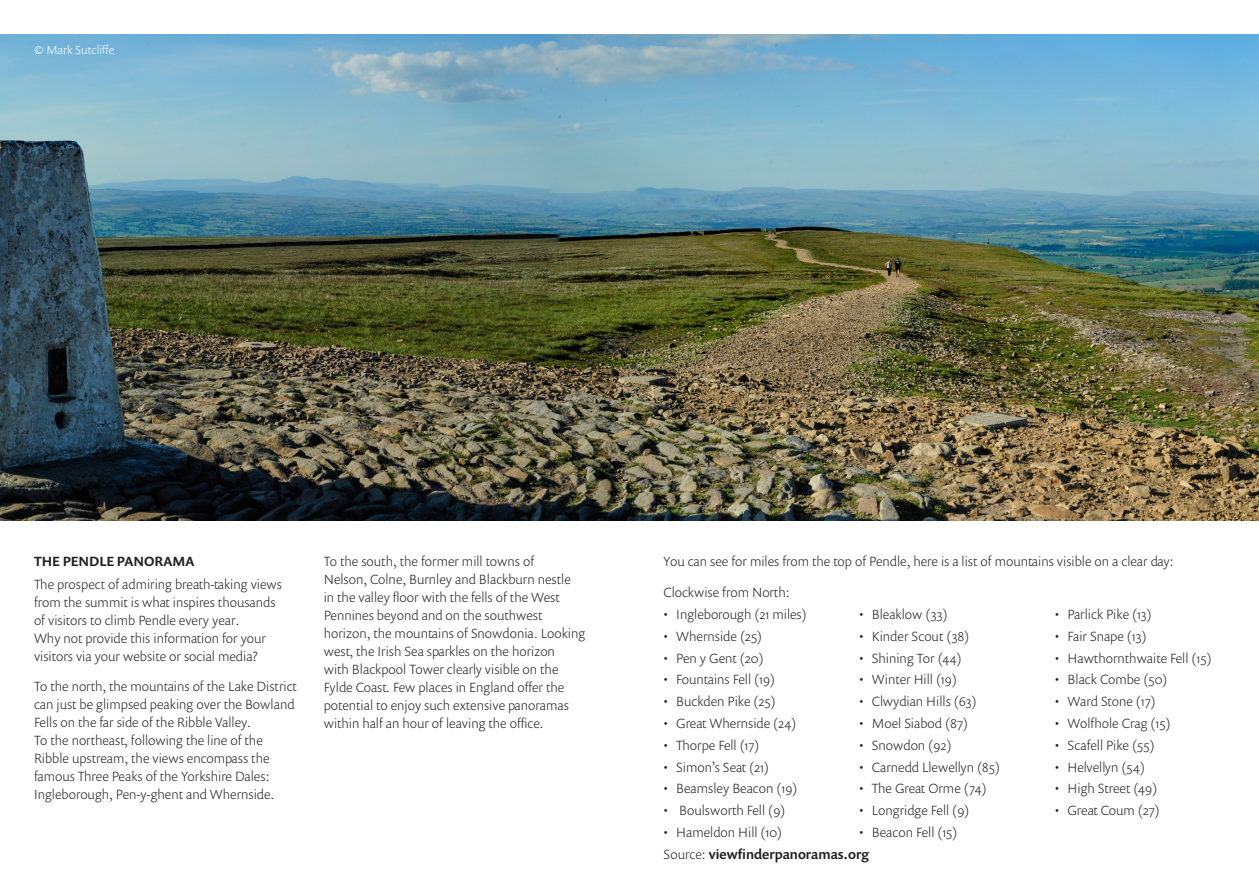
<style>
.page{position:relative;width:1259px;height:893px;background:#fff}
.page>*{position:absolute;margin:0;border:0;box-sizing:border-box;transform-origin:0 0}
.body{font:300 13.5px/18px "Prenton RP Pro";color:#231f20}
.body-2{font:500 13.5px "Prenton RP Pro";color:#231f20}
.body_Bold{font:500 13.5px "Prenton RP Pro";color:#231f20}
.t1{font:300 12px "Prenton RP Pro";color:#fff}
.s1{font-weight:300}
</style>
<div class="page">
<img style="left:0;top:34px;width:1259px;height:487px">
<p class="t1" style="left:34px;top:41px;width:82px">© Mark Sutcliffe</p>
<p class="body_Bold" style="left:34px;top:552px;width:162px">THE PENDLE PANORAMA</p>
<p class="body" style="left:34px;top:574px;width:249px">The prospect of admiring breath-taking views from the summit is what inspires thousands of visitors to climb Pendle every year.<br>Why not provide this information for your visitors via your website or social media?</p>
<p class="body" style="left:34px;top:677px;width:264px">To the north, the mountains of the Lake District can just be glimpsed peaking over the Bowland Fells on the far side of the Ribble Valley.<br>To the northeast, following the line of the Ribble upstream, the views encompass the famous Three Peaks of the Yorkshire Dales:<br>Ingleborough, Pen-y-ghent and Whernside.</p>
<p class="body" style="left:324px;top:552px;width:263px">To the south, the former mill towns of<br>Nelson, Colne, Burnley and Blackburn nestle<br>in the valley floor with the fells of the West Pennines beyond and on the southwest horizon, the mountains of Snowdonia. Looking west, the Irish Sea sparkles on the horizon<br>with Blackpool Tower clearly visible on the Fylde Coast. Few places in England offer the potential to enjoy such extensive panoramas within half an hour of leaving the office.</p>
<p class="body" style="left:663px;top:552px;width:512px">You can see for miles from the top of Pendle, here is a list of mountains visible on a clear day:</p>
<p class="body" style="left:663px;top:583px;width:128px">Clockwise from North:</p>
<p class="body" style="left:663px;top:605px;width:145px">• Ingleborough (21 miles)</p>
<p class="body" style="left:663px;top:626px;width:100px">• Whernside (25)</p>
<p class="body" style="left:663px;top:648px;width:102px">• Pen y Gent (20)</p>
<p class="body" style="left:663px;top:670px;width:113px">• Fountains Fell (19)</p>
<p class="body" style="left:663px;top:692px;width:114px">• Buckden Pike (25)</p>
<p class="body" style="left:663px;top:714px;width:134px">• Great Whernside (24)</p>
<p class="body" style="left:663px;top:736px;width:97px">• Thorpe Fell (17)</p>
<p class="body" style="left:663px;top:757px;width:107px">• Simon’s Seat (21)</p>
<p class="body" style="left:663px;top:779px;width:135px">• Beamsley Beacon (19)</p>
<p class="body" style="left:663px;top:801px;width:123px">• Boulsworth Fell (9)</p>
<p class="body" style="left:663px;top:823px;width:120px">• Hameldon Hill (10)</p>
<p class="body" style="left:859px;top:605px;width:90px">• Bleaklow (33)</p>
<p class="body" style="left:859px;top:626px;width:112px">• Kinder Scout (38)</p>
<p class="body" style="left:859px;top:648px;width:104px">• Shining Tor (44)</p>
<p class="body" style="left:859px;top:670px;width:99px">• Winter Hill (19)</p>
<p class="body" style="left:859px;top:692px;width:119px">• Clwydian Hills (63)</p>
<p class="body" style="left:859px;top:714px;width:110px">• Moel Siabod (87)</p>
<p class="body" style="left:859px;top:736px;width:94px">• Snowdon (92)</p>
<p class="body" style="left:859px;top:757px;width:142px">• Carnedd Llewellyn (85)</p>
<p class="body" style="left:859px;top:779px;width:129px">• The Great Orme (74)</p>
<p class="body" style="left:859px;top:801px;width:112px">• Longridge Fell (9)</p>
<p class="body" style="left:859px;top:823px;width:100px">• Beacon Fell (15)</p>
<p class="body" style="left:1054px;top:605px;width:99px">• Parlick Pike (13)</p>
<p class="body" style="left:1054px;top:626px;width:93px">• Fair Snape (13)</p>
<p class="body" style="left:1054px;top:648px;width:158px">• Hawthornthwaite Fell (15)</p>
<p class="body" style="left:1054px;top:670px;width:114px">• Black Combe (50)</p>
<p class="body" style="left:1054px;top:692px;width:102px">• Ward Stone (17)</p>
<p class="body" style="left:1054px;top:714px;width:117px">• Wolfhole Crag (15)</p>
<p class="body" style="left:1054px;top:736px;width:101px">• Scafell Pike (55)</p>
<p class="body" style="left:1054px;top:757px;width:92px">• Helvellyn (54)</p>
<p class="body" style="left:1054px;top:779px;width:104px">• High Street (49)</p>
<p class="body" style="left:1054px;top:801px;width:106px">• Great Coum (27)</p>
<p class="body-2" style="left:663px;top:845px;width:207px"><span class="s1">Source:</span> viewfinderpanoramas.org</p>
</div>
